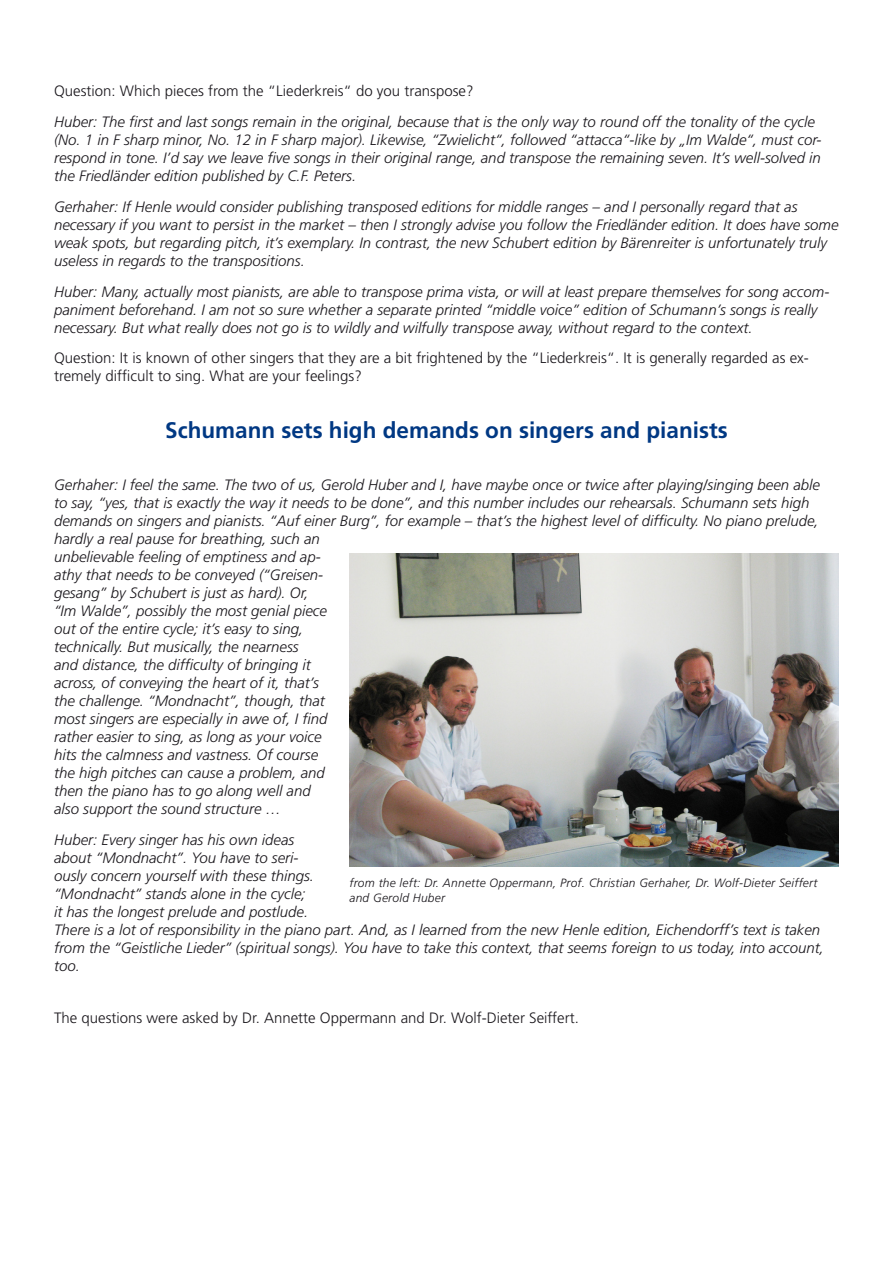
<style>
.page{position:relative;width:893px;height:1263px;background:#fff}
.page>*{position:absolute;margin:0;border:0;box-sizing:border-box;transform-origin:0 0}
.t1{font:700 22.5px "Frutiger";color:#003883}
.t2{font:italic 300 15px/18px "Frutiger";color:#1a171c}
.t3{font:300 15px/18px "Frutiger";color:#1a171c}
.t4{font:italic 300 12px/14.4px "Frutiger";letter-spacing:.02em;color:#1a171c}
</style>
<div class="page">
<img style="left:349px;top:554px;width:489px;height:312px">
<p class="t3" style="left:54px;top:82px;width:421px">Question: Which pieces from the “Liederkreis“ do you transpose?</p>
<p class="t2" style="left:54px;top:113px;width:769px">Huber: The first and last songs remain in the original, because that is the only way to round off the tonality of the cycle (No. 1 in F sharp minor, No. 12 in F sharp major). Likewise, “Zwielicht“, followed “attacca“-like by „Im Walde“, must cor&shy;respond in tone. I’d say we leave five songs in their original range, and transpose the remaining seven. It’s well-solved in the Friedländer edition published by C.F. Peters.</p>
<p class="t2" style="left:54px;top:198px;width:786px">Gerhaher: If Henle would consider publishing transposed editions for middle ranges – and I personally regard that as necessary if you want to persist in the market – then I strongly advise you follow the Friedländer edition. It does have some weak spots, but regarding pitch, it’s exemplary. In contrast, the new Schubert edition by Bärenreiter is unfortunately truly useless in regards to the transpositions.</p>
<p class="t2" style="left:54px;top:283px;width:777px">Huber: Many, actually most pianists, are able to transpose prima vista, or will at least prepare themselves for song accom&shy;paniment beforehand. I am not so sure whether a separate printed “middle voice” edition of Schumann’s songs is really necessary. But what really does not go is to wildly and wilfully transpose away, without regard to the context.</p>
<p class="t3" style="left:54px;top:349px;width:756px">Question: It is known of other singers that they are a bit frightened by the “Liederkreis“. It is generally regarded as ex&shy;tremely difficult to sing. What are your feelings?</p>
<h1 class="t1" style="left:165px;top:417px;width:564px">Schumann sets high demands on singers and pianists</h1>
<p class="t2" style="left:54px;top:476px;width:767px">Gerhaher: I feel the same. The two of us, Gerold Huber and I, have maybe once or twice after playing/singing been able to say, “yes, that is exactly the way it needs to be done”, and this number includes our rehearsals. Schumann sets high demands on singers and pianists. “Auf einer Burg”, for example – that’s the highest level of difficulty. No piano prelude, hardly a real pause for breathing, such an<br>unbelievable feeling of emptiness and ap-<br>athy that needs to be conveyed (“Greisen-<br>gesang” by Schubert is just as hard). Or,<br>“Im Walde”, possibly the most genial piece<br>out of the entire cycle; it’s easy to sing,<br>technically. But musically, the nearness<br>and distance, the difficulty of bringing it<br>across, of conveying the heart of it, that’s<br>the challenge. “Mondnacht”, though, that<br>most singers are especially in awe of, I find<br>rather easier to sing, as long as your voice<br>hits the calmness and vastness. Of course<br>the high pitches can cause a problem, and<br>then the piano has to go along well and<br>also support the sound structure …</p>
<p class="t2" style="left:54px;top:831px;width:771px">Huber: Every singer has his own ideas<br>about “Mondnacht”. You have to seri-<br>ously concern yourself with these things.<br>“Mondnacht” stands alone in the cycle;<br>it has the longest prelude and postlude.<br>There is a lot of responsibility in the piano part. And, as I learned from the new Henle edition, Eichendorff’s text is taken from the “Geistliche Lieder” (spiritual songs). You have to take this context, that seems foreign to us today, into account, too.</p>
<p class="t4" style="left:349px;top:876px;width:469px">from the left: Dr. Annette Oppermann, Prof. Christian Gerhaher, Dr. Wolf-Dieter Seiffert and Gerold Huber</p>
<p class="t3" style="left:54px;top:1009px;width:526px">The questions were asked by Dr. Annette Oppermann and Dr. Wolf-Dieter Seiffert.</p>
</div>
